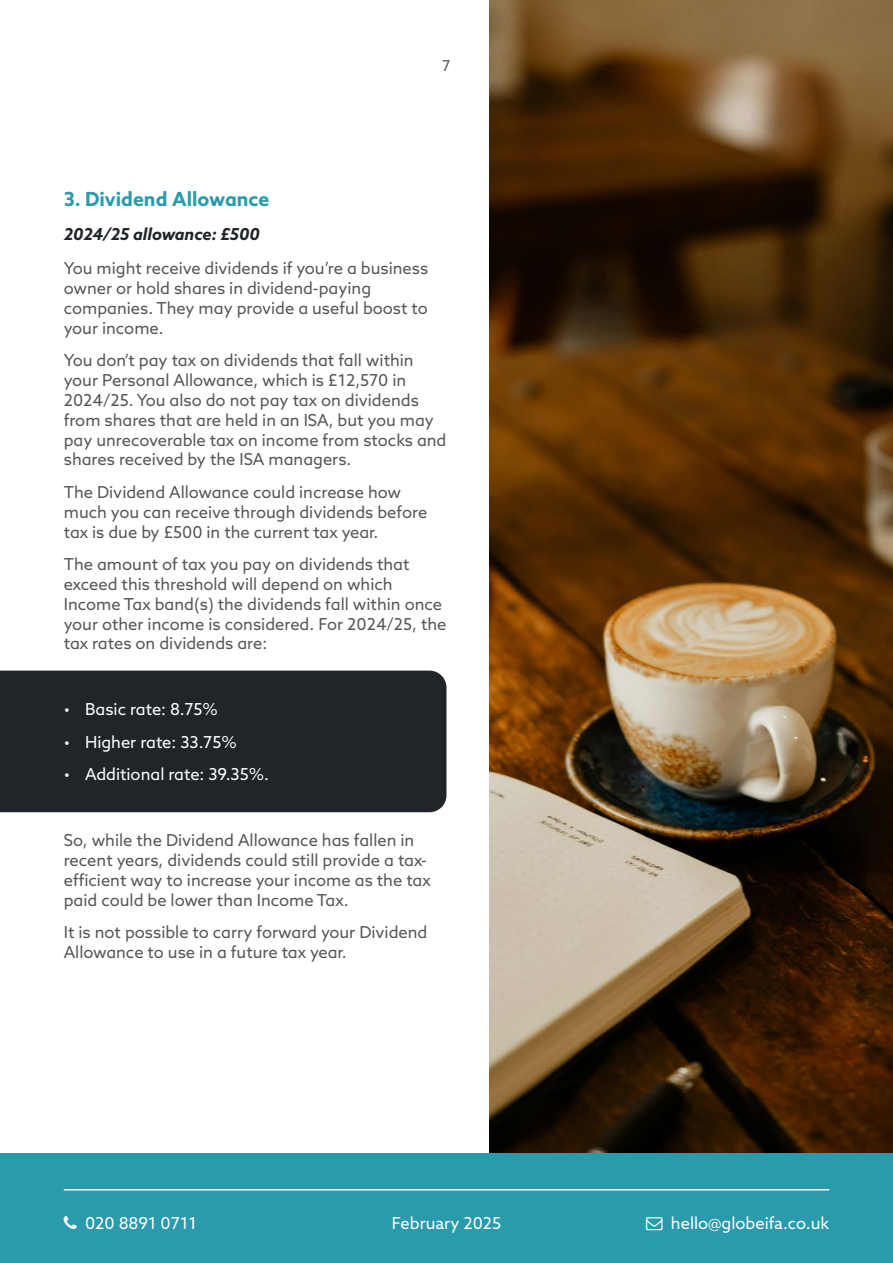
<style>
.page{position:relative;width:893px;height:1263px;background:#fff}
.page>*{position:absolute;margin:0;border:0;box-sizing:border-box;transform-origin:0 0}
.t1{font:700 19.5px "Azo Sans";color:#299bac}
.t2{font:16.5px/19.8px "Azo Sans";color:#575756}
.t3{font:16.5px "Azo Sans";color:#fff}
.t4{font:italic 700 16.5px "Azo Sans";color:#212529}
.t5{font:15px "Azo Sans";color:#575756}
</style>
<div class="page">
<img style="left:489px;top:0;width:404px;height:1153px">
<div style="left:0;top:1153px;width:893px;height:110px;background:#299bac"></div>
<hr style="left:64px;top:1189px;width:765px;height:1px;background:#fff">
<div style="left:0;top:671px;width:446px;height:141px;background:#212529"></div>
<p class="t1" style="left:64px;top:187px;width:207px">3. Dividend Allowance</p>
<p class="t4" style="left:64px;top:224px;width:198px">2024/25 allowance: £500</p>
<p class="t5" style="left:442px;top:56px;width:10px">7</p>
<p class="t2" style="left:64px;top:258px;width:366px">You might receive dividends if you’re a business owner or hold shares in dividend-paying companies. They may provide a useful boost to your income.</p>
<p class="t2" style="left:64px;top:350px;width:384px">You don’t pay tax on dividends that fall within your Personal Allowance, which is £12,570 in 2024/25. You also do not pay tax on dividends from shares that are held in an ISA, but you may pay unrecoverable tax on income from stocks and shares received by the ISA managers.</p>
<p class="t2" style="left:64px;top:482px;width:365px">The Dividend Allowance could increase how much you can receive through dividends before tax is due by £500 in the current tax year.</p>
<p class="t2" style="left:64px;top:554px;width:384px">The amount of tax you pay on dividends that exceed this threshold will depend on which Income Tax band(s) the dividends fall within once your other income is considered. For 2024/25, the tax rates on dividends are:</p>
<p class="t3" style="left:64px;top:698px;width:156px">• Basic rate: 8.75%</p>
<p class="t3" style="left:64px;top:731px;width:174px">• Higher rate: 33.75%</p>
<p class="t3" style="left:64px;top:764px;width:207px">• Additional rate: 39.35%.</p>
<p class="t2" style="left:64px;top:830px;width:368px">So, while the Dividend Allowance has fallen in recent years, dividends could still provide a tax&shy;efficient way to increase your income as the tax paid could be lower than Income Tax.</p>
<p class="t2" style="left:64px;top:922px;width:365px">It is not possible to carry forward your Dividend<br>Allowance to use in a future tax year.</p>
<p class="t3" style="left:85px;top:1212px;width:113px">020 8891 0711</p>
<p class="t3" style="left:671px;top:1212px;width:160px">hello@globeifa.co.uk</p>
<p class="t3" style="left:392px;top:1212px;width:111px">February 2025</p>
</div>
